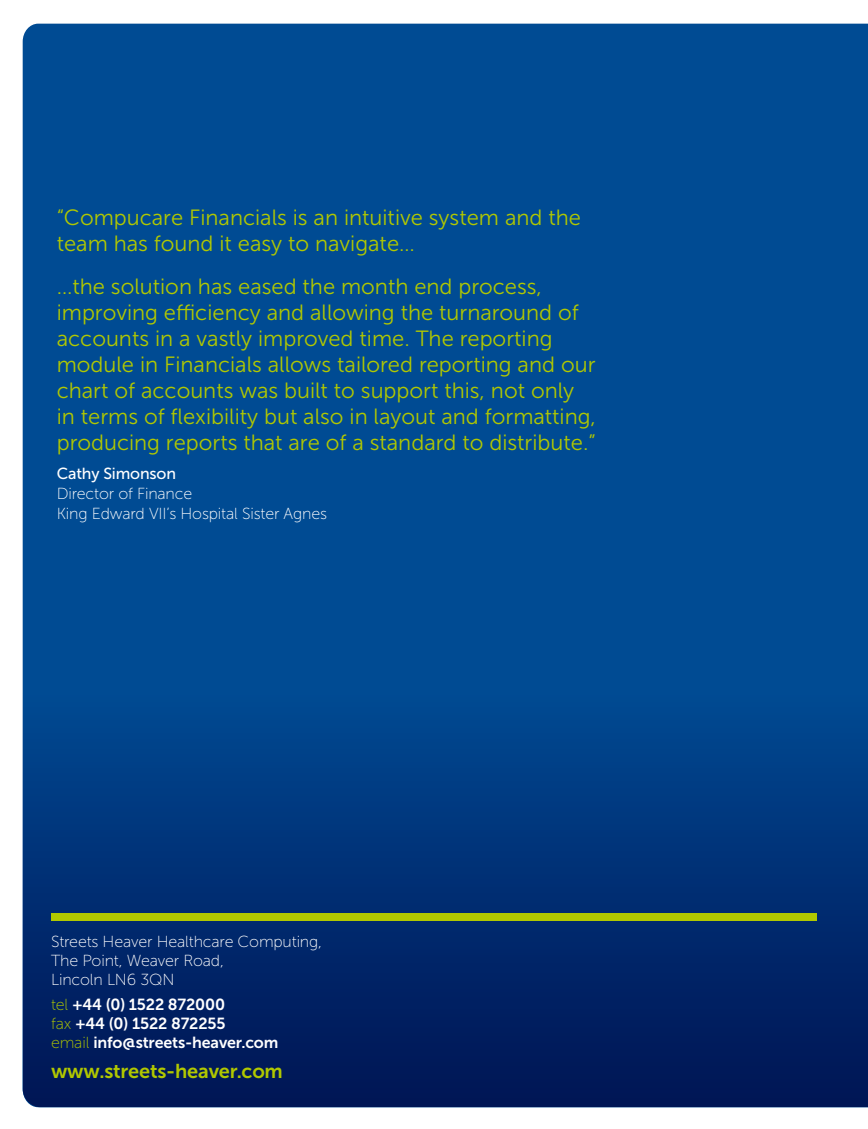
<style>
.page{position:relative;width:868px;height:1129px;background:#fff}
.page>*{position:absolute;margin:0;border:0;box-sizing:border-box;transform-origin:0 0}
.t1{font:22px/26px "Museo Sans 300";color:#b1c800}
.t2{font:20px "Museo Sans 700";letter-spacing:-.01em;color:#b1c800}
.t3{font:16px/19.2px "Museo Sans 100";letter-spacing:-.01em;color:#fff}
.t4{font:16px/19.2px "Museo Sans 700";letter-spacing:-.01em;color:#fff}
.t5{font:16px "Museo Sans 500";letter-spacing:-.01em;color:#fff}
.s1{font-family:"Museo Sans 100";color:#b1c800}
</style>
<div class="page">
<div style="left:23px;top:24px;width:844px;height:669px;background:#004b93"></div>
<svg style="left:23px;top:693px;width:844px;height:413px;background:#002e72"></svg>
<div style="left:51px;top:912px;width:765px;height:8px;background:#b1c800"></div>
<p class="t1" style="left:57px;top:204px;width:525px">“Compucare Financials is an intuitive system and the team has found it easy to navigate…</p>
<p class="t1" style="left:57px;top:273px;width:540px">…the solution has eased the month end process, improving efficiency and allowing the turnaround of accounts in a vastly improved time. The reporting module in Financials allows tailored reporting and our chart of accounts was built to support this, not only in terms of flexibility but also in layout and formatting, producing reports that are of a standard to distribute.”</p>
<p class="t5" style="left:57px;top:464px;width:121px">Cathy Simonson</p>
<p class="t3" style="left:57px;top:483px;width:272px;line-height:20px">Director of Finance<br>King Edward VII’s Hospital Sister Agnes</p>
<p class="t3" style="left:51px;top:931px;width:272px">Streets Heaver Healthcare Computing,<br>The Point, Weaver Road,<br>Lincoln LN6 3QN</p>
<p class="t4" style="left:51px;top:994px;width:229px"><span class="s1">tel</span> +44 (0) 1522 872000<br><span class="s1">fax</span> +44 (0) 1522 872255<br><span class="s1">email</span> info@streets-heaver.com</p>
<p class="t2" style="left:51px;top:1059px;width:233px">www.streets-heaver.com</p>
</div>
